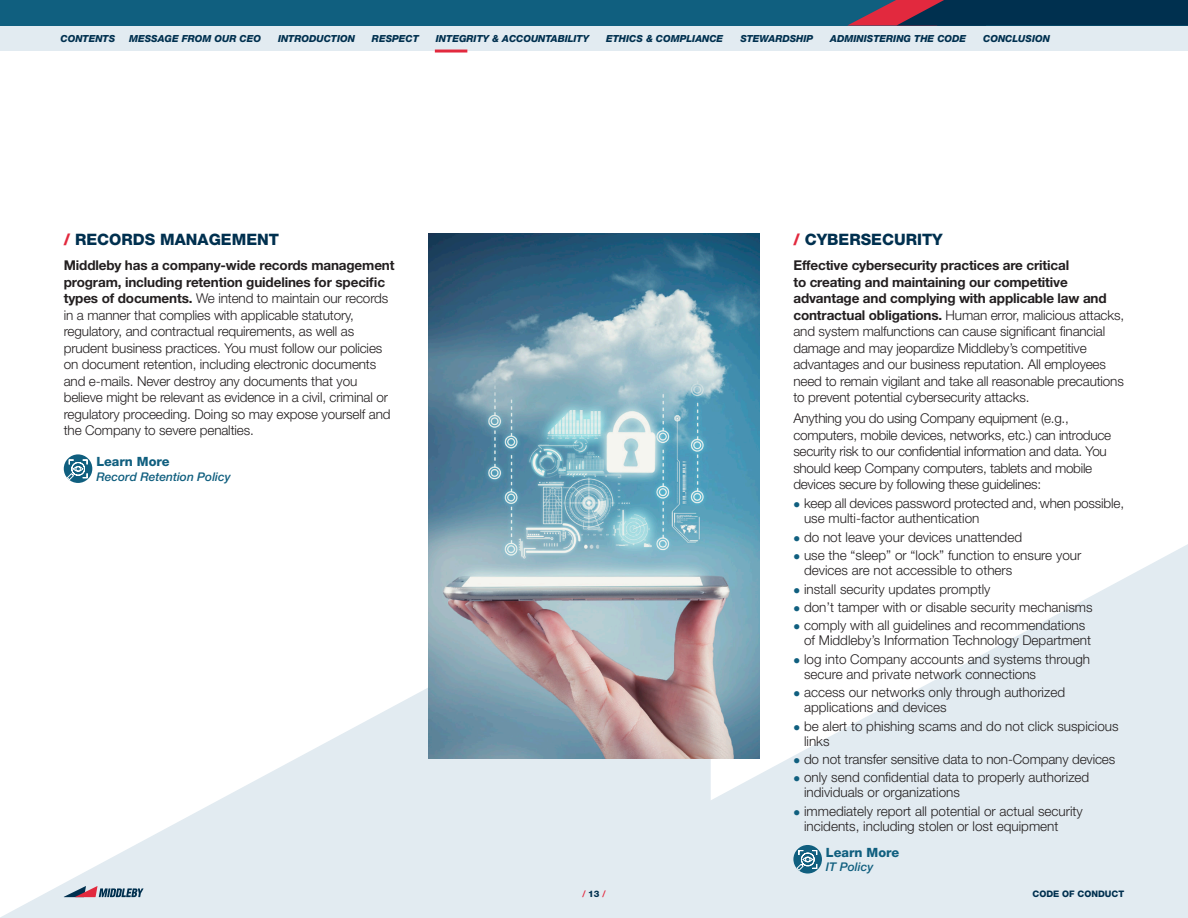
<style>
.page{position:relative;width:1188px;height:918px;background:#fff}
.page>*{position:absolute;margin:0;border:0;box-sizing:border-box;transform-origin:0 0}
.TITLE_4{font:800 15.75px "Helvetica Neue LT Std";color:#00304f}
.TITLE_2_2COL{font:800 15.75px "Helvetica Neue LT Std";color:#00304f}
.p_2COL{font:300 13.5px/16.5px "Helvetica Neue LT Std";letter-spacing:-.01em;color:#231f20}
.TITLE_4-2{font:800 12.75px "Helvetica Neue LT Std";color:#105f7f}
.TITLE_4-3{font:italic 500 12px "Helvetica Neue LT Std";color:#105f7f}
.t1{font:italic 800 9.75px "Helvetica Neue LT Std";color:#00304f}
.t2{font:800 9px "Helvetica Neue LT Std";color:#00304f}
.t3{font:500 9px "Helvetica Neue LT Std";color:#e2293e}
.s1{color:#e2293e}
.s2{font-weight:700}
.s3{font-weight:800;color:#00304f}
</style>
<div class="page">
<svg style="left:0;top:753px;width:307px;height:165px"></svg>
<svg style="left:307px;top:536px;width:881px;height:382px;fill:#e2ebf1"></svg>
<div style="left:64px;top:454px;width:28px;height:29px;background:#105f7f;border-radius:50%"></div>
<svg style="left:66px;top:459px;width:22px;height:22px"></svg>
<img style="left:429px;top:234px;width:330px;height:524px">
<svg style="left:793px;top:845px;width:29px;height:29px"></svg>
<svg style="left:795px;top:850px;width:23px;height:22px"></svg>
<svg style="left:64px;top:886px;width:80px;height:11px"></svg>
<div style="left:0;top:26px;width:1188px;height:25px;background:#e2ebf1"></div>
<div style="left:0;top:0;width:1188px;height:26px;background:#105f7f"></div>
<svg style="left:847px;top:0;width:341px;height:26px"></svg>
<hr style="left:435px;top:50px;width:32px;height:3px;background:#e2293e">
<svg style="left:794px;top:536px;width:5px;height:5px"></svg>
<svg style="left:794px;top:554px;width:5px;height:6px"></svg>
<svg style="left:794px;top:588px;width:5px;height:5px"></svg>
<svg style="left:794px;top:606px;width:5px;height:5px"></svg>
<svg style="left:794px;top:624px;width:5px;height:6px"></svg>
<svg style="left:794px;top:658px;width:5px;height:5px"></svg>
<svg style="left:794px;top:691px;width:5px;height:6px"></svg>
<svg style="left:794px;top:725px;width:5px;height:5px"></svg>
<svg style="left:794px;top:758px;width:5px;height:5px"></svg>
<svg style="left:794px;top:776px;width:5px;height:6px"></svg>
<svg style="left:794px;top:810px;width:5px;height:5px"></svg>
<p class="t1" style="left:61px;top:32px;width:56px">CONTENTS</p>
<p class="t1" style="left:129px;top:32px;width:134px">MESSAGE FROM OUR CEO</p>
<p class="t1" style="left:278px;top:32px;width:78px">INTRODUCTION</p>
<p class="t1" style="left:372px;top:32px;width:48px">RESPECT</p>
<p class="t1" style="left:436px;top:32px;width:155px">INTEGRITY &amp; ACCOUNTABILITY</p>
<p class="t1" style="left:606px;top:32px;width:119px">ETHICS &amp; COMPLIANCE</p>
<p class="t1" style="left:740px;top:32px;width:74px">STEWARDSHIP</p>
<p class="t1" style="left:830px;top:32px;width:137px">ADMINISTERING THE CODE</p>
<p class="t1" style="left:983px;top:32px;width:68px">CONCLUSION</p>
<p class="TITLE_4" style="left:64px;top:230px;width:217px"><span class="s1">/</span> RECORDS MANAGEMENT</p>
<p class="p_2COL" style="left:64px;top:257px;width:332px"><span class="s2">Middleby has a company-wide records management program, including retention guidelines for specific types of documents.</span> We intend to maintain our records in a manner that complies with applicable statutory, regulatory, and contractual requirements, as well as prudent business practices. You must follow our policies on document retention, including electronic documents and e-mails. Never destroy any documents that you believe might be relevant as evidence in a civil, criminal or regulatory proceeding. Doing so may expose yourself and the Company to severe penalties.</p>
<p class="TITLE_4-2" style="left:96px;top:454px;width:75px">Learn More</p>
<p class="TITLE_4-3" style="left:96px;top:469px;width:136px">Record Retention Policy</p>
<p class="TITLE_2_2COL" style="left:793px;top:230px;width:151px"><span class="s1">/</span> CYBERSECURITY</p>
<p class="p_2COL" style="left:793px;top:257px;width:332px"><span class="s2">Effective cybersecurity practices are critical<br>to creating and maintaining our competitive advantage and complying with applicable law and contractual obligations.</span> Human error, malicious attacks, and system malfunctions can cause significant financial damage and may jeopardize Middleby’s competitive advantages and our business reputation. All employees need to remain vigilant and take all reasonable precautions to prevent potential cybersecurity attacks.</p>
<p class="p_2COL" style="left:793px;top:410px;width:319px">Anything you do using Company equipment (e.g., computers, mobile devices, networks, etc.) can introduce security risk to our confidential information and data. You should keep Company computers, tablets and mobile devices secure by following these guidelines:</p>
<p class="p_2COL" style="left:804px;top:496px;width:322px;line-height:15px">keep all devices password protected and, when possible, use multi-factor authentication</p>
<p class="p_2COL" style="left:804px;top:528px;width:220px">do not leave your devices unattended</p>
<p class="p_2COL" style="left:804px;top:548px;width:279px;line-height:15px">use the “sleep” or “lock” function to ensure your devices are not accessible to others</p>
<p class="p_2COL" style="left:804px;top:580px;width:188px">install security updates promptly</p>
<p class="p_2COL" style="left:804px;top:599px;width:290px">don’t tamper with or disable security mechanisms</p>
<p class="p_2COL" style="left:804px;top:618px;width:289px;line-height:15px">comply with all guidelines and recommendations of Middleby’s Information Technology Department</p>
<p class="p_2COL" style="left:804px;top:651px;width:288px;line-height:15px">log into Company accounts and systems through secure and private network connections</p>
<p class="p_2COL" style="left:804px;top:685px;width:263px;line-height:15px">access our networks only through authorized applications and devices</p>
<p class="p_2COL" style="left:804px;top:718px;width:316px;line-height:15px">be alert to phishing scams and do not click suspicious links</p>
<p class="p_2COL" style="left:804px;top:751px;width:313px">do not transfer sensitive data to non-Company devices</p>
<p class="p_2COL" style="left:804px;top:770px;width:287px;line-height:15px">only send confidential data to properly authorized individuals or organizations</p>
<p class="p_2COL" style="left:804px;top:803px;width:280px;line-height:15px">immediately report all potential or actual security incidents, including stolen or lost equipment</p>
<p class="TITLE_4-2" style="left:826px;top:845px;width:75px">Learn More</p>
<p class="TITLE_4-3" style="left:826px;top:860px;width:49px">IT Policy</p>
<p class="t3" style="left:582px;top:889px;width:25px">/ <span class="s3">13</span> /</p>
<p class="t2" style="left:1033px;top:889px;width:93px">CODE OF CONDUCT</p>
</div>
